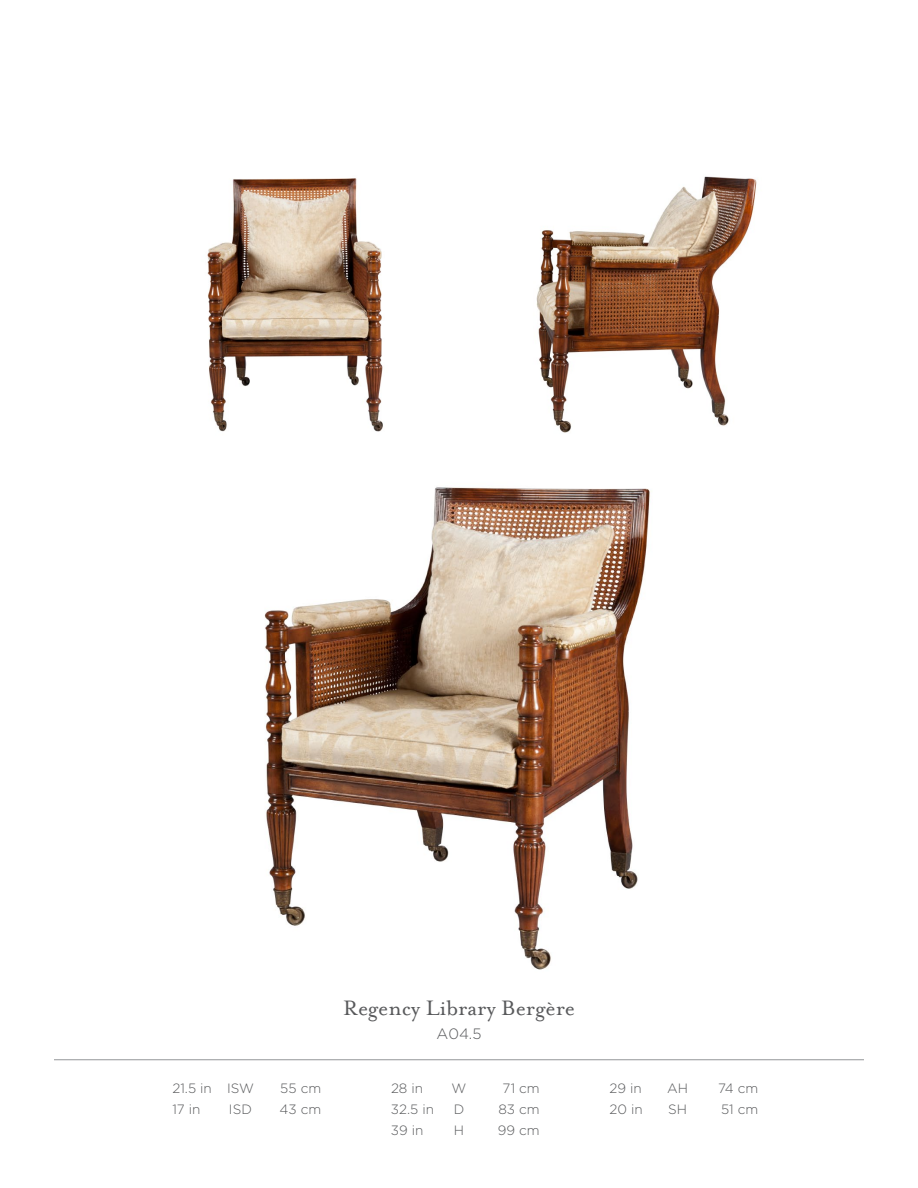
<style>
.page{position:relative;width:918px;height:1188px;background:#fff}
.page>*{position:absolute;margin:0;border:0;box-sizing:border-box;transform-origin:0 0}
.t1{font:24px "Mrs Eaves OT";color:#58595b}
.t2{font:300 15px "Gotham";color:#58595b}
.t3{font:300 13.5px "Gotham";color:#58595b}
</style>
<div class="page">
<hr style="left:54px;top:1060px;width:810px;height:1px;background:#939598">
<img style="left:264px;top:487px;width:386px;height:483px">
<img style="left:536px;top:176px;width:221px;height:257px">
<img style="left:207px;top:178px;width:176px;height:254px">
<p class="t3" style="left:172px;top:1081px;width:83px">21.5 in ISW</p>
<p class="t3" style="left:280px;top:1081px;width:42px">55 cm</p>
<p class="t3" style="left:172px;top:1102px;width:30px">17 in</p>
<p class="t3" style="left:229px;top:1102px;width:24px">ISD</p>
<p class="t3" style="left:279px;top:1102px;width:43px">43 cm</p>
<h1 class="t1" style="left:343px;top:994px;width:233px">Regency Library Bergère</h1>
<p class="t2" style="left:437px;top:1025px;width:46px">A04.5</p>
<p class="t3" style="left:391px;top:1081px;width:34px">28 in</p>
<p class="t3" style="left:452px;top:1081px;width:16px">W</p>
<p class="t3" style="left:503px;top:1081px;width:39px">71 cm</p>
<p class="t3" style="left:391px;top:1102px;width:45px">32.5 in</p>
<p class="t3" style="left:454px;top:1102px;width:12px">D</p>
<p class="t3" style="left:498px;top:1102px;width:43px">83 cm</p>
<p class="t3" style="left:391px;top:1123px;width:34px">39 in</p>
<p class="t3" style="left:454px;top:1123px;width:12px">H</p>
<p class="t3" style="left:498px;top:1123px;width:43px">99 cm</p>
<p class="t3" style="left:610px;top:1081px;width:34px">29 in</p>
<p class="t3" style="left:667px;top:1081px;width:22px">AH</p>
<p class="t3" style="left:718px;top:1081px;width:42px">74 cm</p>
<p class="t3" style="left:610px;top:1102px;width:35px">20 in</p>
<p class="t3" style="left:668px;top:1102px;width:20px">SH</p>
<p class="t3" style="left:721px;top:1102px;width:39px">51 cm</p>
</div>
